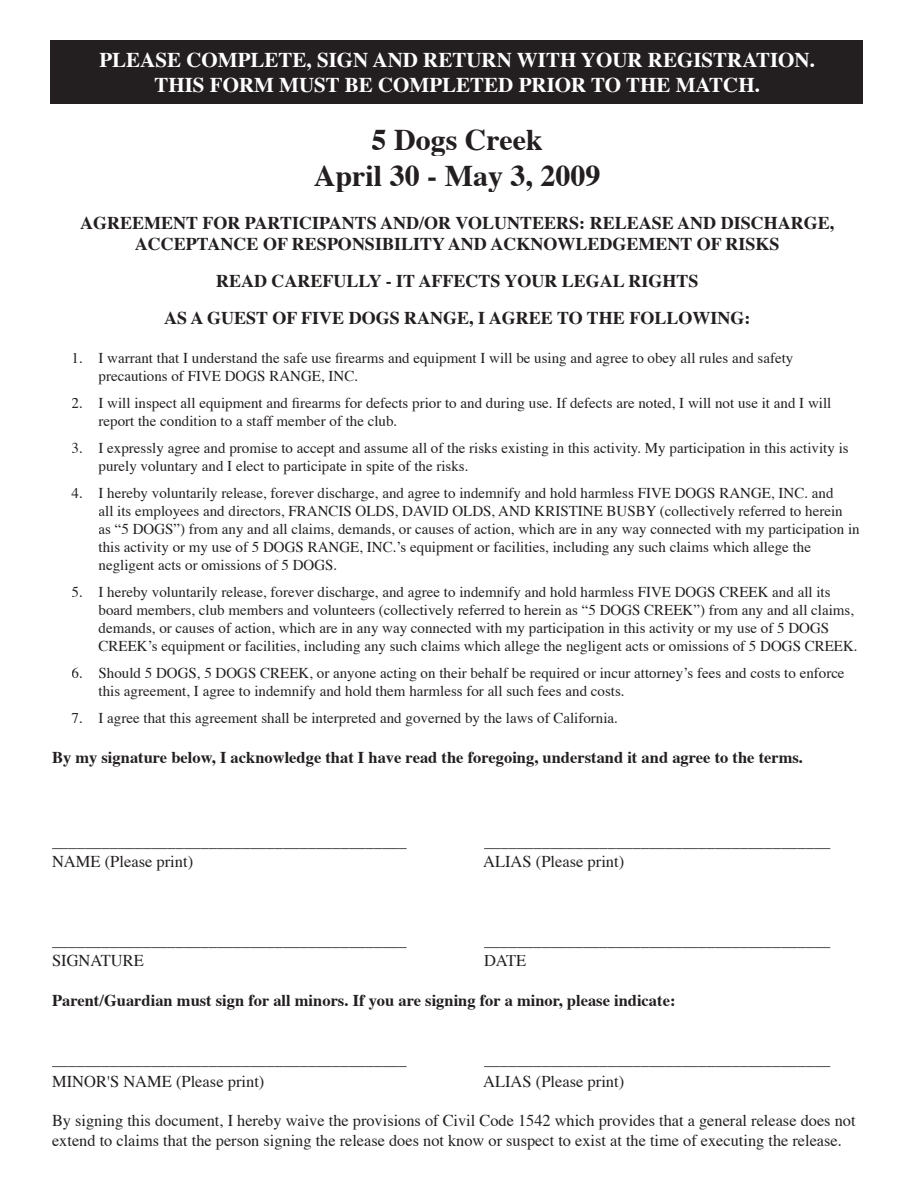
<style>
.page{position:relative;width:918px;height:1188px;background:#fff}
.page>*{position:absolute;margin:0;border:0;box-sizing:border-box;transform-origin:0 0}
.t1{font:700 30px/36px "Times";color:#231f20;text-align:center}
.t2{font:700 21px/25.2px "Times";color:#fff;text-align:center}
.t3{font:700 18px/21.6px "Times";color:#231f20;text-align:center}
.t4{font:16.5px/19.8px "Times";color:#231f20}
.t5{font:700 16.5px "Times";color:#231f20}
.t6{font:15px/18px "Times";color:#231f20}
</style>
<div class="page">
<div style="left:50px;top:40px;width:812px;height:64px;background:#231f20"></div>
<h2 class="t2" style="left:99px;top:49px;width:717px">PLEASE COMPLETE, SIGN AND RETURN WITH YOUR REGISTRATION.<br>THIS FORM MUST BE COMPLETED PRIOR TO THE MATCH.</h2>
<h1 class="t1" style="left:314px;top:124px;width:288px">5 Dogs Creek<br>April 30 - May 3, 2009</h1>
<p class="t3" style="left:80px;top:213px;width:756px">AGREEMENT FOR PARTICIPANTS AND/OR VOLUNTEERS: RELEASE AND DISCHARGE,<br>ACCEPTANCE OF RESPONSIBILITY AND ACKNOWLEDGEMENT OF RISKS</p>
<p class="t3" style="left:164px;top:264px;width:588px;line-height:36.6px">READ CAREFULLY - IT AFFECTS YOUR LEGAL RIGHTS<br>AS A GUEST OF FIVE DOGS RANGE, I AGREE TO THE FOLLOWING:</p>
<p class="t6" style="left:99px;top:350px;width:696px;text-indent:-27px">1. I warrant that I understand the safe use firearms and equipment I will be using and agree to obey all rules and safety precautions of FIVE DOGS RANGE, INC.</p>
<p class="t6" style="left:99px;top:395px;width:734px;text-indent:-27px">2. I will inspect all equipment and firearms for defects prior to and during use. If defects are noted, I will not use it and I will report the condition to a staff member of the club.</p>
<p class="t6" style="left:99px;top:440px;width:752px;text-indent:-27px">3. I expressly agree and promise to accept and assume all of the risks existing in this activity. My participation in this activity is purely voluntary and I elect to participate in spite of the risks.</p>
<p class="t6" style="left:99px;top:485px;width:763px;text-indent:-27px">4. I hereby voluntarily release, forever discharge, and agree to indemnify and hold harmless FIVE DOGS RANGE, INC. and<br>all its employees and directors, FRANCIS OLDS, DAVID OLDS, AND KRISTINE BUSBY (collectively referred to herein<br>as “5 DOGS”) from any and all claims, demands, or causes of action, which are in any way connected with my participation in this activity or my use of 5 DOGS RANGE, INC.’s equipment or facilities, including any such claims which allege the negligent acts or omissions of 5 DOGS.</p>
<p class="t6" style="left:99px;top:584px;width:761px;text-indent:-27px">5. I hereby voluntarily release, forever discharge, and agree to indemnify and hold harmless FIVE DOGS CREEK and all its board members, club members and volunteers (collectively referred to herein as “5 DOGS CREEK”) from any and all claims, demands, or causes of action, which are in any way connected with my participation in this activity or my use of 5 DOGS CREEK’s equipment or facilities, including any such claims which allege the negligent acts or omissions of 5 DOGS CREEK.</p>
<p class="t6" style="left:99px;top:665px;width:748px;text-indent:-27px">6. Should 5 DOGS, 5 DOGS CREEK, or anyone acting on their behalf be required or incur attorney’s fees and costs to enforce this agreement, I agree to indemnify and hold them harmless for all such fees and costs.</p>
<p class="t6" style="left:72px;top:710px;width:548px">7. I agree that this agreement shall be interpreted and governed by the laws of California.</p>
<p class="t5" style="left:52px;top:750px;width:753px">By my signature below, I acknowledge that I have read the foregoing, understand it and agree to the terms.</p>
<p class="t4" style="left:52px;top:833px;width:356px">___________________________________________</p>
<p class="t4" style="left:484px;top:833px;width:348px">__________________________________________</p>
<p class="t4" style="left:52px;top:853px;width:143px">NAME (Please print)</p>
<p class="t4" style="left:483px;top:853px;width:143px">ALIAS (Please print)</p>
<p class="t4" style="left:52px;top:932px;width:356px">___________________________________________</p>
<p class="t4" style="left:484px;top:932px;width:348px">__________________________________________</p>
<p class="t4" style="left:52px;top:952px;width:93px">SIGNATURE</p>
<p class="t4" style="left:484px;top:952px;width:44px">DATE</p>
<p class="t5" style="left:52px;top:993px;width:625px">Parent/Guardian must sign for all minors. If you are signing for a minor, please indicate:</p>
<p class="t4" style="left:52px;top:1051px;width:356px">___________________________________________</p>
<p class="t4" style="left:484px;top:1051px;width:348px">__________________________________________</p>
<p class="t4" style="left:52px;top:1073px;width:214px">MINOR'S NAME (Please print)</p>
<p class="t4" style="left:483px;top:1073px;width:143px">ALIAS (Please print)</p>
<p class="t4" style="left:52px;top:1112px;width:805px">By signing this document, I hereby waive the provisions of Civil Code 1542 which provides that a general release does not extend to claims that the person signing the release does not know or suspect to exist at the time of executing the release.</p>
</div>
